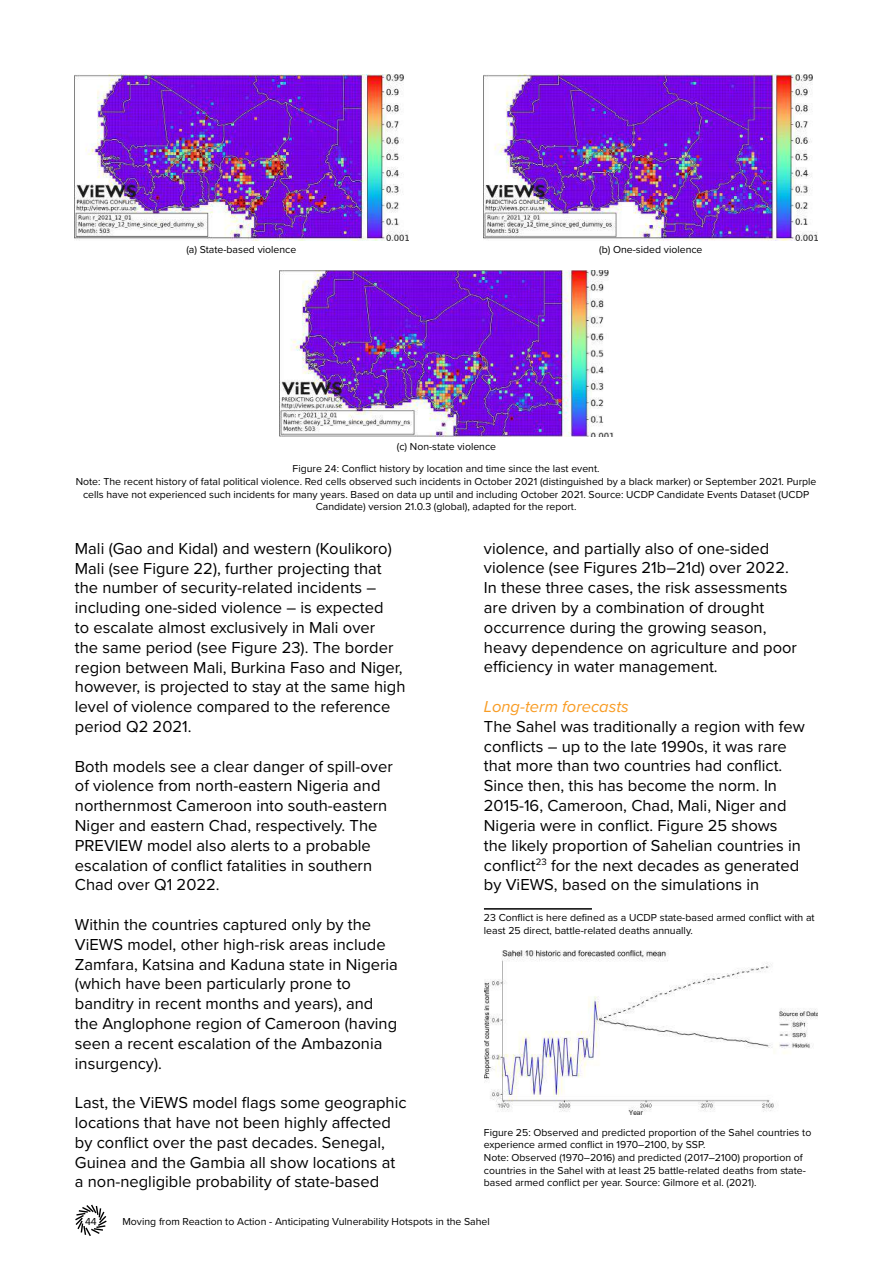
<style>
.page{position:relative;width:893px;height:1263px;background:#fff}
.page>*{position:absolute;margin:0;border:0;box-sizing:border-box;transform-origin:0 0}
.t1{font:16.5px/19.8px "Proxima Nova";color:#000}
.t2{font:italic 16.5px "Proxima Nova";color:#f89c24}
.t3{font:10.5px/12.6px "Proxima Nova";color:#000}
</style>
<div class="page">
<svg style="left:75px;top:1204px;width:32px;height:32px"></svg>
<hr style="left:484px;top:908px;width:108px;height:2px;background:#000">
<img style="left:75px;top:75px;width:333px;height:166px">
<img style="left:484px;top:75px;width:333px;height:165px">
<img style="left:280px;top:270px;width:333px;height:167px">
<img style="left:485px;top:951px;width:332px;height:163px">
<p class="t3" style="left:186px;top:243px;width:111px">(a) State-based violence</p>
<p class="t3" style="left:599px;top:243px;width:105px">(b) One-sided violence</p>
<p class="t3" style="left:293px;top:435px;width:308px;line-height:22.5px;text-align:center">(c) Non-state violence<br>Figure 24: Conflict history by location and time since the last event.</p>
<p class="t3" style="left:76px;top:475px;width:742px;text-align:center">Note: The recent history of fatal political violence. Red cells observed such incidents in October 2021 (distinguished by a black marker) or September 2021. Purple cells have not experienced such incidents for many years. Based on data up until and including October 2021. Source: UCDP Candidate Events Dataset (UCDP<br>Candidate) version 21.0.3 (global), adapted for the report.</p>
<p class="t1" style="left:75px;top:538px;width:332px">Mali (Gao and Kidal) and western (Koulikoro)<br>Mali (see Figure 22), further projecting that the number of security-related incidents – including one-sided violence – is expected<br>to escalate almost exclusively in Mali over<br>the same period (see Figure 23). The border region between Mali, Burkina Faso and Niger, however, is projected to stay at the same high level of violence compared to the reference period Q2 2021.</p>
<p class="t1" style="left:75px;top:755px;width:319px">Both models see a clear danger of spill-over of violence from north-eastern Nigeria and northernmost Cameroon into south-eastern Niger and eastern Chad, respectively. The PREVIEW model also alerts to a probable escalation of conflict fatalities in southern Chad over Q1 2022.</p>
<p class="t1" style="left:75px;top:914px;width:325px">Within the countries captured only by the ViEWS model, other high-risk areas include Zamfara, Katsina and Kaduna state in Nigeria (which have been particularly prone to banditry in recent months and years), and the Anglophone region of Cameroon (having seen a recent escalation of the Ambazonia insurgency).</p>
<p class="t1" style="left:75px;top:1092px;width:333px">Last, the ViEWS model flags some geographic locations that have not been highly affected by conflict over the past decades. Senegal, Guinea and the Gambia all show locations at a non-negligible probability of state-based</p>
<p class="t1" style="left:484px;top:537px;width:315px">violence, and partially also of one-sided violence (see Figures 21b–21d) over 2022.<br>In these three cases, the risk assessments are driven by a combination of drought occurrence during the growing season, heavy dependence on agriculture and poor efficiency in water management.</p>
<p class="t2" style="left:484px;top:694px;width:147px">Long-term forecasts</p>
<p class="t1" style="left:484px;top:716px;width:323px">The Sahel was traditionally a region with few conflicts – up to the late 1990s, it was rare that more than two countries had conflict.<br>Since then, this has become the norm. In 2015-16, Cameroon, Chad, Mali, Niger and Nigeria were in conflict. Figure 25 shows<br>the likely proportion of Sahelian countries in conflict<sup>23</sup> for the next decades as generated by ViEWS, based on the simulations in</p>
<p class="t3" style="left:484px;top:911px;width:332px">23 Conflict is here defined as a UCDP state-based armed conflict with at least 25 direct, battle-related deaths annually.</p>
<p class="t3" style="left:484px;top:1125px;width:329px">Figure 25: Observed and predicted proportion of the Sahel countries to experience armed conflict in 1970–2100, by SSP.<br>Note: Observed (1970–2016) and predicted (2017–2100) proportion of countries in the Sahel with at least 25 battle-related deaths from state&shy;based armed conflict per year. Source: Gilmore et al. (2021).</p>
<p class="t3" style="left:85px;top:1214px;width:13px">44</p>
<p class="t3" style="left:122px;top:1214px;width:369px">Moving from Reaction to Action - Anticipating Vulnerability Hotspots in the Sahel</p>
</div>
